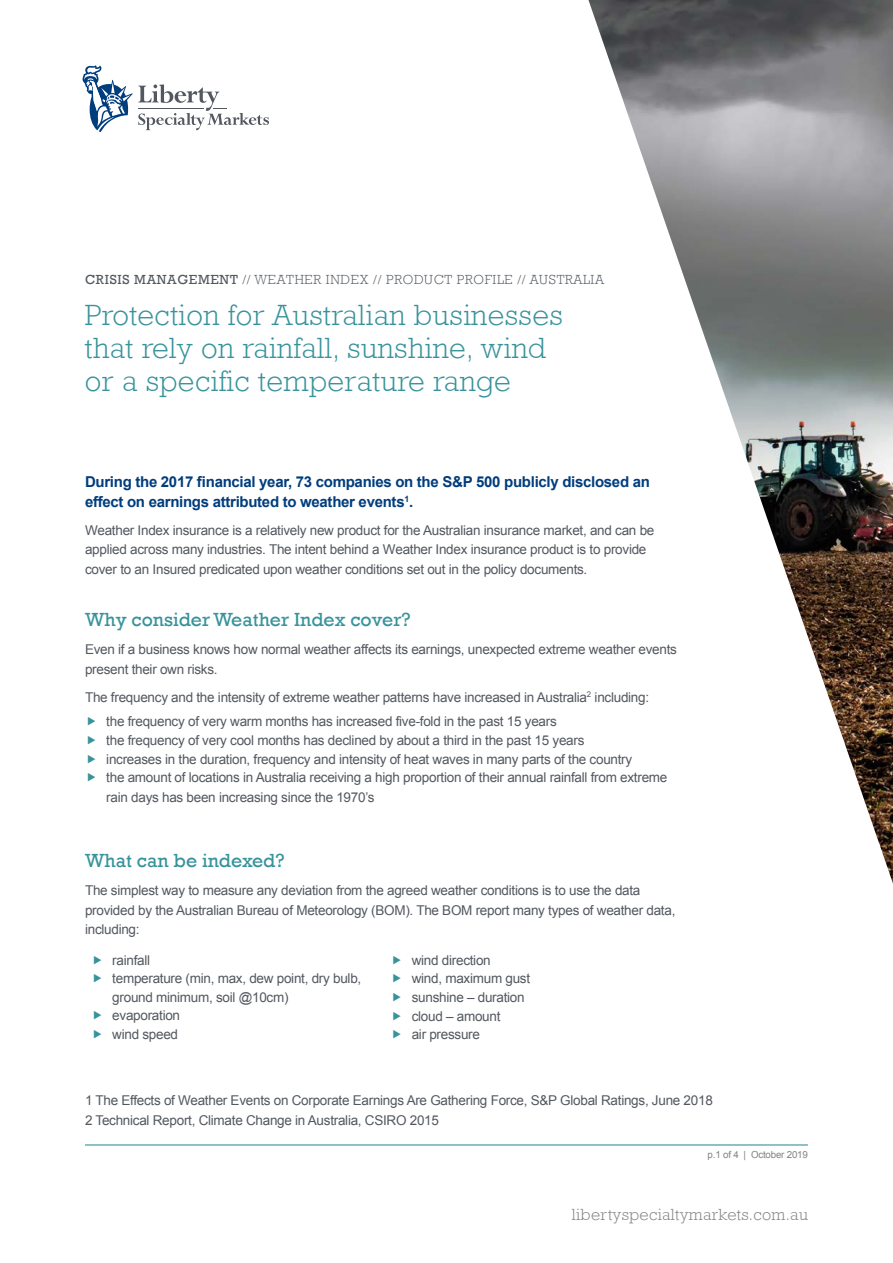
<style>
.page{position:relative;width:893px;height:1263px;background:#fff}
.page>*{position:absolute;margin:0;border:0;box-sizing:border-box;transform-origin:0 0}
.t1{font:300 30px/33px "Rockwell Std";letter-spacing:.015em;color:#37939b}
.SUB_HEAD{font:19.5px "Rockwell";color:#37939b}
.t2{font:300 16.5px "Rockwell Std";letter-spacing:.02em;color:#808285}
.t3{font:700 15px/19.5px "Arial";letter-spacing:-.02em;color:#013d7d}
.BODY{font:13.5px/19.5px "Arial";letter-spacing:-.02em;color:#535860}
.t4{font:300 13.5px "Rockwell Std";letter-spacing:.05em;color:#535860}
.t5{font:9.75px "Arial";letter-spacing:-.02em;color:#808285}
.s1{font-family:"Rockwell";font-weight:400}
</style>
<div class="page">
<svg style="left:82px;top:65px;width:187px;height:67px"></svg>
<hr style="left:85px;top:1144px;width:723px;height:1px;background:#37939b">
<img style="left:588px;top:0;width:305px;height:883px">
<p class="t4" style="left:85px;top:272px;width:520px"><span class="s1">CRISIS MANAGEMENT</span> // WEATHER INDEX // PRODUCT PROFILE // AUSTRALIA</p>
<p class="t1" style="left:85px;top:299px;width:480px">Protection for Australian businesses that rely on rainfall, sunshine, wind or a specific temperature range</p>
<p class="t3" style="left:85px;top:473px;width:566px">During the 2017 financial year, 73 companies on the S&amp;P 500 publicly disclosed an effect on earnings attributed to weather events<sup>1</sup>.</p>
<p class="BODY" style="left:85px;top:520px;width:571px">Weather Index insurance is a relatively new product for the Australian insurance market, and can be applied across many industries. The intent behind a Weather Index insurance product is to provide cover to an Insured predicated upon weather conditions set out in the policy documents.</p>
<p class="SUB_HEAD" style="left:85px;top:608px;width:327px">Why consider Weather Index cover?</p>
<p class="BODY" style="left:85px;top:640px;width:593px">Even if a business knows how normal weather affects its earnings, unexpected extreme weather events present their own risks.</p>
<p class="BODY" style="left:106px;top:684px;width:544px;line-height:24.9px;text-indent:-21px">The frequency and the intensity of extreme weather patterns have increased in Australia<sup>2</sup> including: the frequency of very warm months has increased five-fold in the past 15 years</p>
<p class="BODY" style="left:106px;top:731px;width:563px;line-height:18.9px">the frequency of very cool months has declined by about a third in the past 15 years<br>increases in the duration, frequency and intensity of heat waves in many parts of the country<br>the amount of locations in Australia receiving a high proportion of their annual rainfall from extreme rain days has been increasing since the 1970’s</p>
<p class="SUB_HEAD" style="left:85px;top:849px;width:201px">What can be indexed?</p>
<p class="BODY" style="left:85px;top:881px;width:592px">The simplest way to measure any deviation from the agreed weather conditions is to use the data provided by the Australian Bureau of Meteorology (BOM). The BOM report many types of weather data, including:</p>
<p class="BODY" style="left:112px;top:951px;width:251px;line-height:18.6px">rainfall<br>temperature (min, max, dew point, dry bulb, ground minimum, soil @10cm)<br>evaporation<br>wind speed</p>
<p class="BODY" style="left:412px;top:950px;width:81px">wind direction</p>
<p class="BODY" style="left:412px;top:969px;width:120px">wind, maximum gust</p>
<p class="BODY" style="left:412px;top:987px;width:114px">sunshine – duration</p>
<p class="BODY" style="left:412px;top:1006px;width:90px">cloud – amount</p>
<p class="BODY" style="left:412px;top:1025px;width:70px">air pressure</p>
<p class="BODY" style="left:85px;top:1091px;width:629px">1 The Effects of Weather Events on Corporate Earnings Are Gathering Force, S&amp;P Global Ratings, June 2018</p>
<p class="BODY" style="left:85px;top:1110px;width:355px">2 Technical Report, Climate Change in Australia, CSIRO 2015</p>
<p class="t5" style="left:708px;top:1148px;width:102px">p.1 of 4 | October 2019</p>
<p class="t2" style="left:572px;top:1205px;width:238px">libertyspecialtymarkets.com.au</p>
</div>
